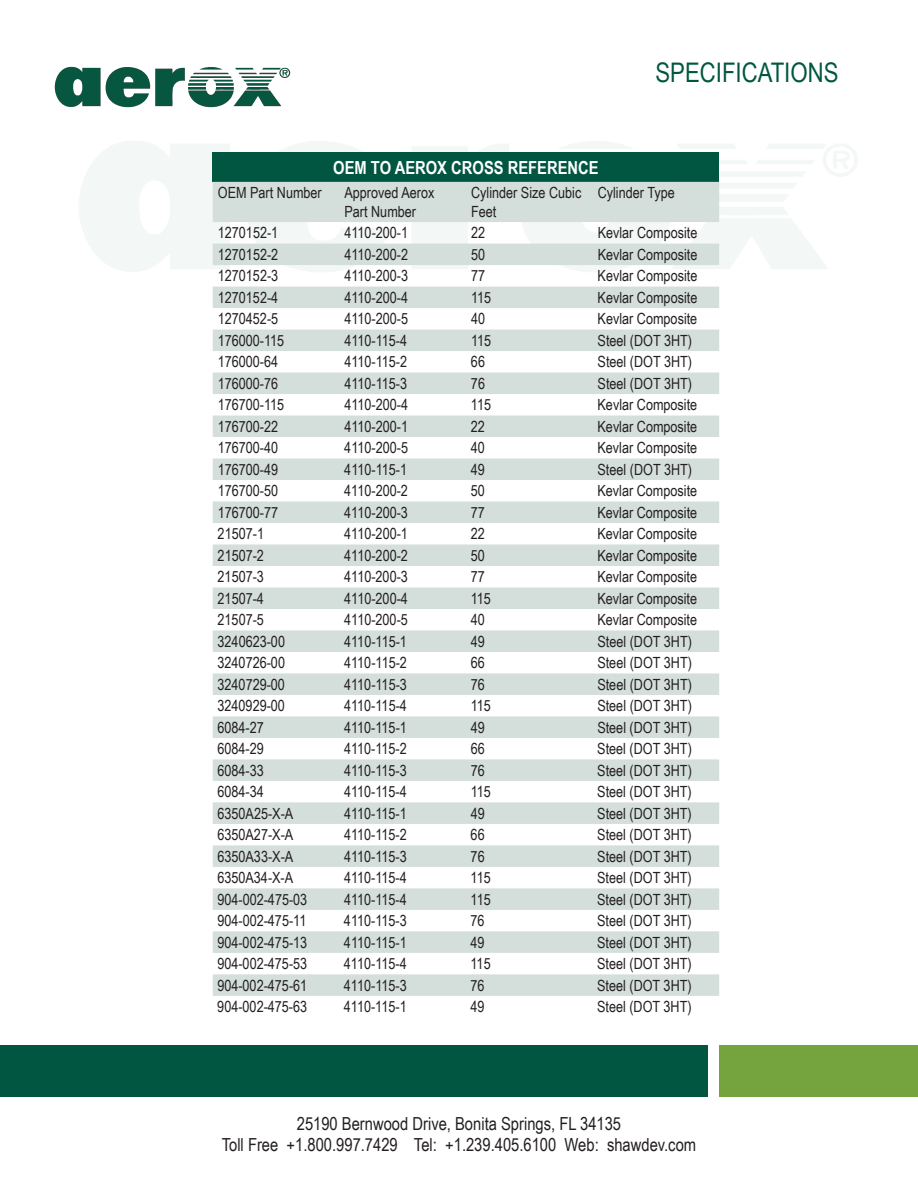
<style>
.page{position:relative;width:918px;height:1188px;background:#fff}
.page>*{position:absolute;margin:0;border:0;box-sizing:border-box;transform-origin:0 0}
.t1{font:27px "Arial Narrow";color:#005640}
.t2{font:18px/21.6px "Arial Narrow";color:#231f20;text-align:center}
.t3{font:700 18px "Arial Narrow";color:#fff}
.t4{font:15.45px/18.5px "Arial Narrow";color:#231f20}
</style>
<div class="page">
<img style="left:80px;top:141px;width:777px;height:200px">
<img style="left:54px;top:66px;width:237px;height:42px">
<div style="left:719px;top:1045px;width:199px;height:52px;background:#75a33d"></div>
<div style="left:0;top:1045px;width:707px;height:52px;background:#005640"></div>
<div style="left:213px;top:152px;width:506px;height:30px;background:#005640"></div>
<svg style="left:213px;top:182px;width:506px;height:814px;fill:#d4deda"></svg>
<p class="t3" style="left:333px;top:154px;width:267px">OEM TO AEROX CROSS REFERENCE</p>
<h1 class="t1" style="left:656px;top:52px;width:184px">SPECIFICATIONS</h1>
<p class="t4" style="left:218px;top:183px;width:105px">OEM Part Number</p>
<p class="t4" style="left:344px;top:183px;width:91px">Approved Aerox<br>Part Number</p>
<p class="t4" style="left:471px;top:183px;width:112px">Cylinder Size Cubic<br>Feet</p>
<p class="t4" style="left:598px;top:183px;width:79px">Cylinder Type</p>
<p class="t4" style="left:218px;top:223px;width:62px">1270152-1</p>
<p class="t4" style="left:344px;top:223px;width:65px">4110-200-1</p>
<p class="t4" style="left:471px;top:223px;width:16px">22</p>
<p class="t4" style="left:598px;top:223px;width:101px">Kevlar Composite</p>
<p class="t4" style="left:218px;top:245px;width:62px">1270152-2</p>
<p class="t4" style="left:344px;top:245px;width:65px">4110-200-2</p>
<p class="t4" style="left:471px;top:245px;width:16px">50</p>
<p class="t4" style="left:598px;top:245px;width:101px">Kevlar Composite</p>
<p class="t4" style="left:218px;top:266px;width:62px">1270152-3</p>
<p class="t4" style="left:344px;top:266px;width:65px">4110-200-3</p>
<p class="t4" style="left:471px;top:266px;width:16px">77</p>
<p class="t4" style="left:598px;top:266px;width:101px">Kevlar Composite</p>
<p class="t4" style="left:218px;top:288px;width:62px">1270152-4</p>
<p class="t4" style="left:344px;top:288px;width:65px">4110-200-4</p>
<p class="t4" style="left:471px;top:288px;width:22px">115</p>
<p class="t4" style="left:598px;top:288px;width:101px">Kevlar Composite</p>
<p class="t4" style="left:218px;top:309px;width:62px">1270452-5</p>
<p class="t4" style="left:344px;top:309px;width:65px">4110-200-5</p>
<p class="t4" style="left:471px;top:309px;width:16px">40</p>
<p class="t4" style="left:598px;top:309px;width:101px">Kevlar Composite</p>
<p class="t4" style="left:218px;top:331px;width:68px">176000-115</p>
<p class="t4" style="left:344px;top:331px;width:64px">4110-115-4</p>
<p class="t4" style="left:471px;top:331px;width:22px">115</p>
<p class="t4" style="left:598px;top:331px;width:96px">Steel (DOT 3HT)</p>
<p class="t4" style="left:218px;top:352px;width:62px">176000-64</p>
<p class="t4" style="left:344px;top:352px;width:64px">4110-115-2</p>
<p class="t4" style="left:471px;top:352px;width:16px">66</p>
<p class="t4" style="left:598px;top:352px;width:96px">Steel (DOT 3HT)</p>
<p class="t4" style="left:218px;top:374px;width:62px">176000-76</p>
<p class="t4" style="left:344px;top:374px;width:64px">4110-115-3</p>
<p class="t4" style="left:471px;top:374px;width:16px">76</p>
<p class="t4" style="left:598px;top:374px;width:96px">Steel (DOT 3HT)</p>
<p class="t4" style="left:218px;top:395px;width:68px">176700-115</p>
<p class="t4" style="left:344px;top:395px;width:65px">4110-200-4</p>
<p class="t4" style="left:471px;top:395px;width:22px">115</p>
<p class="t4" style="left:598px;top:395px;width:101px">Kevlar Composite</p>
<p class="t4" style="left:218px;top:417px;width:62px">176700-22</p>
<p class="t4" style="left:344px;top:417px;width:65px">4110-200-1</p>
<p class="t4" style="left:471px;top:417px;width:16px">22</p>
<p class="t4" style="left:598px;top:417px;width:101px">Kevlar Composite</p>
<p class="t4" style="left:218px;top:438px;width:62px">176700-40</p>
<p class="t4" style="left:344px;top:438px;width:65px">4110-200-5</p>
<p class="t4" style="left:471px;top:438px;width:16px">40</p>
<p class="t4" style="left:598px;top:438px;width:101px">Kevlar Composite</p>
<p class="t4" style="left:218px;top:460px;width:62px">176700-49</p>
<p class="t4" style="left:344px;top:460px;width:64px">4110-115-1</p>
<p class="t4" style="left:471px;top:460px;width:16px">49</p>
<p class="t4" style="left:598px;top:460px;width:96px">Steel (DOT 3HT)</p>
<p class="t4" style="left:218px;top:481px;width:62px">176700-50</p>
<p class="t4" style="left:344px;top:481px;width:65px">4110-200-2</p>
<p class="t4" style="left:471px;top:481px;width:16px">50</p>
<p class="t4" style="left:598px;top:481px;width:101px">Kevlar Composite</p>
<p class="t4" style="left:218px;top:503px;width:62px">176700-77</p>
<p class="t4" style="left:344px;top:503px;width:65px">4110-200-3</p>
<p class="t4" style="left:471px;top:503px;width:16px">77</p>
<p class="t4" style="left:597px;top:503px;width:101px">Kevlar Composite</p>
<p class="t4" style="left:218px;top:524px;width:48px">21507-1</p>
<p class="t4" style="left:344px;top:524px;width:65px">4110-200-1</p>
<p class="t4" style="left:471px;top:524px;width:16px">22</p>
<p class="t4" style="left:597px;top:524px;width:101px">Kevlar Composite</p>
<p class="t4" style="left:218px;top:546px;width:48px">21507-2</p>
<p class="t4" style="left:344px;top:546px;width:65px">4110-200-2</p>
<p class="t4" style="left:471px;top:546px;width:16px">50</p>
<p class="t4" style="left:597px;top:546px;width:101px">Kevlar Composite</p>
<p class="t4" style="left:218px;top:567px;width:48px">21507-3</p>
<p class="t4" style="left:344px;top:567px;width:65px">4110-200-3</p>
<p class="t4" style="left:471px;top:567px;width:16px">77</p>
<p class="t4" style="left:597px;top:567px;width:101px">Kevlar Composite</p>
<p class="t4" style="left:218px;top:589px;width:48px">21507-4</p>
<p class="t4" style="left:344px;top:589px;width:65px">4110-200-4</p>
<p class="t4" style="left:471px;top:589px;width:22px">115</p>
<p class="t4" style="left:597px;top:589px;width:101px">Kevlar Composite</p>
<p class="t4" style="left:218px;top:610px;width:48px">21507-5</p>
<p class="t4" style="left:344px;top:610px;width:65px">4110-200-5</p>
<p class="t4" style="left:471px;top:610px;width:16px">40</p>
<p class="t4" style="left:597px;top:610px;width:101px">Kevlar Composite</p>
<p class="t4" style="left:218px;top:632px;width:69px">3240623-00</p>
<p class="t4" style="left:344px;top:632px;width:64px">4110-115-1</p>
<p class="t4" style="left:471px;top:632px;width:16px">49</p>
<p class="t4" style="left:597px;top:632px;width:96px">Steel (DOT 3HT)</p>
<p class="t4" style="left:218px;top:653px;width:69px">3240726-00</p>
<p class="t4" style="left:344px;top:653px;width:64px">4110-115-2</p>
<p class="t4" style="left:471px;top:653px;width:16px">66</p>
<p class="t4" style="left:597px;top:653px;width:96px">Steel (DOT 3HT)</p>
<p class="t4" style="left:218px;top:675px;width:69px">3240729-00</p>
<p class="t4" style="left:344px;top:675px;width:64px">4110-115-3</p>
<p class="t4" style="left:471px;top:675px;width:16px">76</p>
<p class="t4" style="left:597px;top:675px;width:96px">Steel (DOT 3HT)</p>
<p class="t4" style="left:218px;top:696px;width:69px">3240929-00</p>
<p class="t4" style="left:344px;top:696px;width:64px">4110-115-4</p>
<p class="t4" style="left:471px;top:696px;width:22px">115</p>
<p class="t4" style="left:597px;top:696px;width:96px">Steel (DOT 3HT)</p>
<p class="t4" style="left:218px;top:718px;width:48px">6084-27</p>
<p class="t4" style="left:344px;top:718px;width:64px">4110-115-1</p>
<p class="t4" style="left:471px;top:718px;width:16px">49</p>
<p class="t4" style="left:597px;top:718px;width:96px">Steel (DOT 3HT)</p>
<p class="t4" style="left:218px;top:739px;width:48px">6084-29</p>
<p class="t4" style="left:344px;top:739px;width:64px">4110-115-2</p>
<p class="t4" style="left:471px;top:739px;width:16px">66</p>
<p class="t4" style="left:597px;top:739px;width:96px">Steel (DOT 3HT)</p>
<p class="t4" style="left:217px;top:761px;width:48px">6084-33</p>
<p class="t4" style="left:344px;top:761px;width:64px">4110-115-3</p>
<p class="t4" style="left:471px;top:761px;width:16px">76</p>
<p class="t4" style="left:597px;top:761px;width:96px">Steel (DOT 3HT)</p>
<p class="t4" style="left:217px;top:782px;width:48px">6084-34</p>
<p class="t4" style="left:344px;top:782px;width:64px">4110-115-4</p>
<p class="t4" style="left:471px;top:782px;width:22px">115</p>
<p class="t4" style="left:597px;top:782px;width:96px">Steel (DOT 3HT)</p>
<p class="t4" style="left:217px;top:804px;width:77px">6350A25-X-A</p>
<p class="t4" style="left:344px;top:804px;width:64px">4110-115-1</p>
<p class="t4" style="left:471px;top:804px;width:16px">49</p>
<p class="t4" style="left:597px;top:804px;width:96px">Steel (DOT 3HT)</p>
<p class="t4" style="left:217px;top:825px;width:77px">6350A27-X-A</p>
<p class="t4" style="left:344px;top:825px;width:64px">4110-115-2</p>
<p class="t4" style="left:471px;top:825px;width:16px">66</p>
<p class="t4" style="left:597px;top:825px;width:96px">Steel (DOT 3HT)</p>
<p class="t4" style="left:217px;top:847px;width:77px">6350A33-X-A</p>
<p class="t4" style="left:344px;top:847px;width:64px">4110-115-3</p>
<p class="t4" style="left:471px;top:847px;width:16px">76</p>
<p class="t4" style="left:597px;top:847px;width:96px">Steel (DOT 3HT)</p>
<p class="t4" style="left:217px;top:868px;width:77px">6350A34-X-A</p>
<p class="t4" style="left:344px;top:868px;width:64px">4110-115-4</p>
<p class="t4" style="left:471px;top:868px;width:22px">115</p>
<p class="t4" style="left:597px;top:868px;width:96px">Steel (DOT 3HT)</p>
<p class="t4" style="left:217px;top:890px;width:91px">904-002-475-03</p>
<p class="t4" style="left:344px;top:890px;width:64px">4110-115-4</p>
<p class="t4" style="left:471px;top:890px;width:22px">115</p>
<p class="t4" style="left:597px;top:890px;width:96px">Steel (DOT 3HT)</p>
<p class="t4" style="left:217px;top:911px;width:90px">904-002-475-11</p>
<p class="t4" style="left:344px;top:911px;width:64px">4110-115-3</p>
<p class="t4" style="left:471px;top:911px;width:16px">76</p>
<p class="t4" style="left:597px;top:911px;width:96px">Steel (DOT 3HT)</p>
<p class="t4" style="left:217px;top:933px;width:91px">904-002-475-13</p>
<p class="t4" style="left:344px;top:933px;width:64px">4110-115-1</p>
<p class="t4" style="left:471px;top:933px;width:16px">49</p>
<p class="t4" style="left:597px;top:933px;width:96px">Steel (DOT 3HT)</p>
<p class="t4" style="left:217px;top:954px;width:91px">904-002-475-53</p>
<p class="t4" style="left:344px;top:954px;width:64px">4110-115-4</p>
<p class="t4" style="left:471px;top:954px;width:22px">115</p>
<p class="t4" style="left:597px;top:954px;width:96px">Steel (DOT 3HT)</p>
<p class="t4" style="left:217px;top:976px;width:91px">904-002-475-61</p>
<p class="t4" style="left:344px;top:976px;width:64px">4110-115-3</p>
<p class="t4" style="left:471px;top:976px;width:16px">76</p>
<p class="t4" style="left:597px;top:976px;width:96px">Steel (DOT 3HT)</p>
<p class="t4" style="left:217px;top:997px;width:91px">904-002-475-63</p>
<p class="t4" style="left:344px;top:997px;width:64px">4110-115-1</p>
<p class="t4" style="left:471px;top:997px;width:16px">49</p>
<p class="t4" style="left:597px;top:997px;width:96px">Steel (DOT 3HT)</p>
<p class="t2" style="left:222px;top:1112px;width:476px">25190 Bernwood Drive, Bonita Springs, FL 34135<br>Toll Free +1.800.997.7429 Tel: +1.239.405.6100 Web: shawdev.com</p>
</div>
